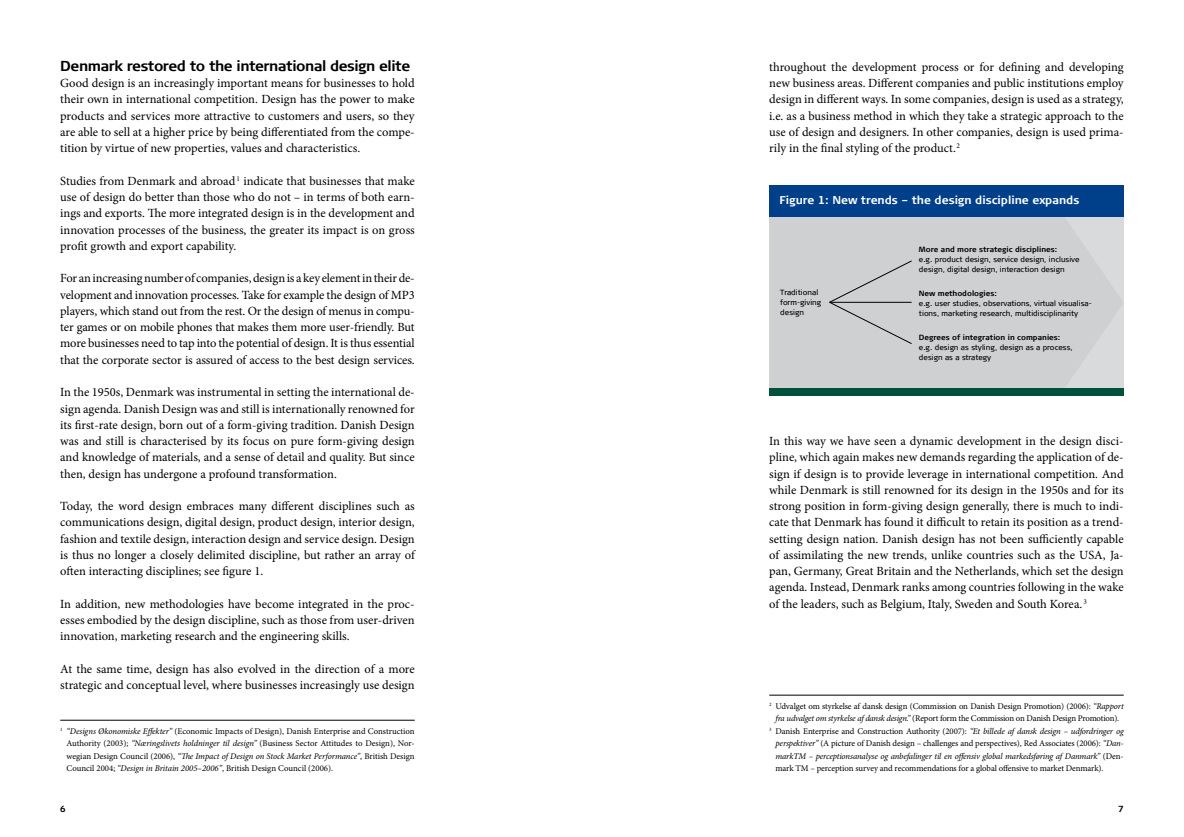
<style>
.page{position:relative;width:1184px;height:837px;background:#fff}
.page>*{position:absolute;margin:0;border:0;box-sizing:border-box;transform-origin:0 0}
.t1{font:700 14.38px "Signa Column";letter-spacing:-.03em;color:#000}
.t2{font:12.5px/16.2px "Minion Pro";letter-spacing:-.005em;color:#000;text-align:justify}
.t3{font:700 11.25px "Signa Column";color:#fff}
.t4{font:8.75px/12.5px "Minion Pro";letter-spacing:-.01em;color:#000;text-align:justify}
.t5{font:italic 8.75px "Minion Pro";letter-spacing:-.02em;color:#000}
.t6{font:7.5px/10px "Signa Normal";color:#000}
.t7{font:700 7.5px "Signa Normal";color:#000}
.s1{font-style:italic}
.s2{font-style:normal}
</style>
<div class="page">
<hr style="left:60px;top:719px;width:355px;height:1px;background:#000">
<svg style="left:769px;top:217px;width:354px;height:171px;fill:#cfd0d1"></svg>
<div style="left:769px;top:185px;width:354px;height:32px;background:#003f8a"></div>
<div style="left:769px;top:388px;width:354px;height:8px;background:#00513b"></div>
<div style="left:828px;top:260px;width:84px;height:84px;background:#cfd0d1"></div>
<hr style="left:829px;top:302px;width:82px;height:1px;background:#000">
<hr style="left:769px;top:694px;width:354px;height:1px;background:#000">
<p class="t1" style="left:60px;top:57px;width:351px">Denmark restored to the international design elite</p>
<p class="t2" style="left:60px;top:75px;width:356px">Good design is an increasingly important means for businesses to hold their own in international competition. Design has the power to make products and services more attractive to customers and users, so they are able to sell at a higher price by being differentiated from the compe&shy;tition by virtue of new properties, values and characteristics.</p>
<p class="t2" style="left:60px;top:173px;width:356px">Studies from Denmark and abroad <sup>1</sup> indicate that businesses that make use of design do better than those who do not – in terms of both earn&shy;ings and exports. The more integrated design is in the development and innovation processes of the business, the greater its impact is on gross profit growth and export capability.</p>
<p class="t2" style="left:60px;top:270px;width:356px">For an increasing number of companies, design is a key element in their de&shy;velopment and innovation processes. Take for example the design of MP3 players, which stand out from the rest. Or the design of menus in compu&shy;ter games or on mobile phones that makes them more user-friendly. But more businesses need to tap into the potential of design. It is thus essential that the corporate sector is assured of access to the best design services.</p>
<p class="t2" style="left:60px;top:384px;width:356px">In the 1950s, Denmark was instrumental in setting the international de&shy;sign agenda. Danish Design was and still is internationally renowned for its first-rate design, born out of a form-giving tradition. Danish Design was and still is characterised by its focus on pure form-giving design and knowledge of materials, and a sense of detail and quality. But since then, design has undergone a profound transformation.</p>
<p class="t2" style="left:60px;top:498px;width:356px">Today, the word design embraces many different disciplines such as communications design, digital design, product design, interior design, fashion and textile design, interaction design and service design. Design is thus no longer a closely delimited discipline, but rather an array of often interacting disciplines; see figure 1.</p>
<p class="t2" style="left:60px;top:595px;width:356px">In addition, new methodologies have become integrated in the proc&shy;esses embodied by the design discipline, such as those from user-driven innovation, marketing research and the engineering skills.</p>
<p class="t2" style="left:60px;top:660px;width:356px">At the same time, design has also evolved in the direction of a more strategic and conceptual level, where businesses increasingly use design</p>
<p class="t4" style="left:66px;top:724px;width:350px;text-indent:-6px"><sup>1</sup> <span class="s1">“Designs Økonomiske Effekter”</span> (Economic Impacts of Design), Danish Enterprise and Construction Authority (2003); <span class="s1">“Næringslivets holdninger til design”</span> (Business Sector Attitudes to Design), Nor&shy;wegian Design Council (2006), <span class="s1">“The Impact of Design on Stock Market Performance”</span>, British Design Council 2004; <span class="s1">“Design in Britain 2005–2006”</span>, British Design Council (2006).</p>
<p class="t2" style="left:769px;top:59px;width:356px">throughout the development process or for defining and developing new business areas. Different companies and public institutions employ design in different ways. In some companies, design is used as a strategy, i.e. as a business method in which they take a strategic approach to the use of design and designers. In other companies, design is used prima&shy;rily in the final styling of the product.<sup>2</sup></p>
<p class="t3" style="left:779px;top:194px;width:301px">Figure 1: New trends – the design discipline expands</p>
<p class="t6" style="left:780px;top:287px;width:42px">Traditional form-giving design</p>
<p class="t7" style="left:919px;top:244px;width:140px">More and more strategic disciplines:</p>
<p class="t6" style="left:919px;top:254px;width:162px">e.g. product design, service design, inclusive design, digital design, interaction design</p>
<p class="t7" style="left:919px;top:289px;width:79px">New methodologies:</p>
<p class="t6" style="left:919px;top:298px;width:174px">e.g. user studies, observations, virtual visualisa&shy;tions, marketing research, multidisciplinarity</p>
<p class="t7" style="left:919px;top:333px;width:143px">Degrees of integration in companies:</p>
<p class="t6" style="left:919px;top:342px;width:155px">e.g. design as styling, design as a process, design as a strategy</p>
<p class="t2" style="left:769px;top:433px;width:356px">In this way we have seen a dynamic development in the design disci&shy;pline, which again makes new demands regarding the application of de&shy;sign if design is to provide leverage in international competition. And while Denmark is still renowned for its design in the 1950s and for its strong position in form-giving design generally, there is much to indi&shy;cate that Denmark has found it difficult to retain its position as a trend&shy;setting design nation. Danish design has not been sufficiently capable of assimilating the new trends, unlike countries such as the USA, Ja&shy;pan, Germany, Great Britain and the Netherlands, which set the design agenda. Instead, Denmark ranks among countries following in the wake of the leaders, such as Belgium, Italy, Sweden and South Korea.<sup>3</sup></p>
<p class="t4" style="left:769px;top:699px;width:356px"><sup>2</sup> Udvalget om styrkelse af dansk design (Commission on Danish Design Promotion) (2006): <span class="s1">“Rapport</span></p>
<p class="t4" style="left:775px;top:712px;width:345px"><span class="s1">fra udvalget om styrkelse af dansk design.”</span> (Report form the Commission on Danish Design Promotion).</p>
<p class="t4" style="left:769px;top:724px;width:356px"><sup>3</sup> Danish Enterprise and Construction Authority (2007): <span class="s1">“Et billede af dansk design – udfordringer og</span></p>
<p class="t4" style="left:775px;top:737px;width:350px"><span class="s1">perspektiver”</span> (A picture of Danish design – challenges and perspectives), Red Associates (2006): <span class="s1">“Dan-</span></p>
<p class="t5" style="left:775px;top:749px;width:350px">markTM – perceptionsanalyse og anbefalinger til en offensiv global markedsføring af Danmark” <span class="s2">(Den-</span></p>
<p class="t4" style="left:775px;top:762px;width:329px">mark TM – perception survey and recommendations for a global offensive to market Denmark).</p>
</div>
